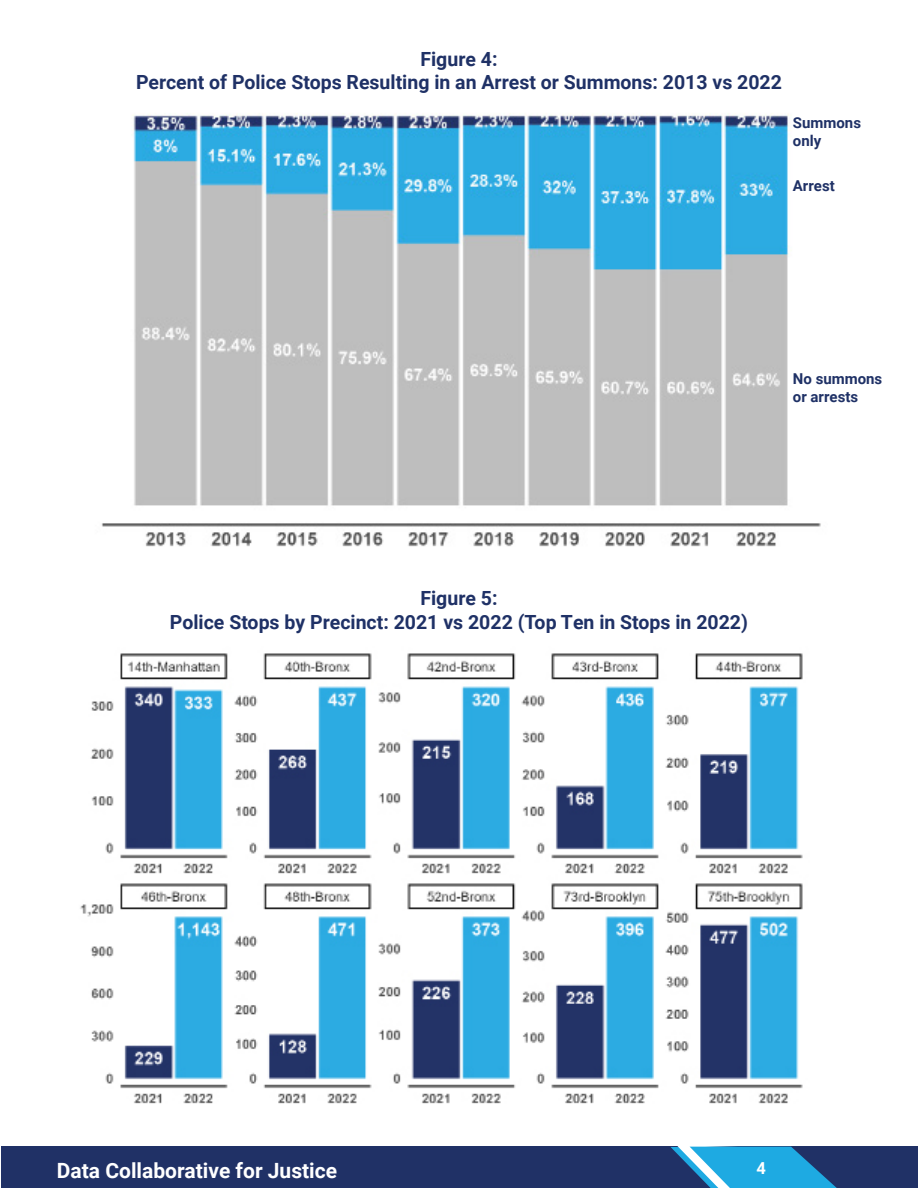
<style>
.page{position:relative;width:918px;height:1188px;background:#fff}
.page>*{position:absolute;margin:0;border:0;box-sizing:border-box;transform-origin:0 0}
.t1{font:700 21px "Roboto";color:#fff}
.t2{font:700 19.5px "Roboto";color:#1f3166}
.t3{font:700 16.5px "Roboto";color:#fff}
.t4{font:700 15px/18px "Roboto";color:#1f3166}
</style>
<div class="page">
<div style="left:1px;top:1147px;width:917px;height:41px;background:#203166"></div>
<svg style="left:660px;top:1146px;width:182px;height:42px"></svg>
<img style="left:101px;top:113px;width:720px;height:434px">
<img style="left:80px;top:653px;width:723px;height:451px">
<p class="t2" style="left:420px;top:45px;width:79px">Figure 4:</p>
<p class="t2" style="left:136px;top:68px;width:647px">Percent of Police Stops Resulting in an Arrest or Summons: 2013 vs 2022</p>
<p class="t4" style="left:793px;top:113px;width:70px">Summons only</p>
<p class="t4" style="left:793px;top:176px;width:43px">Arrest</p>
<p class="t4" style="left:793px;top:369px;width:91px">No summons or arrests</p>
<p class="t2" style="left:420px;top:585px;width:79px">Figure 5:</p>
<p class="t2" style="left:170px;top:608px;width:580px">Police Stops by Precinct: 2021 vs 2022 (Top Ten in Stops in 2022)</p>
<p class="t1" style="left:57px;top:1156px;width:282px">Data Collaborative for Justice</p>
<p class="t3" style="left:757px;top:1157px;width:11px">4</p>
</div>
